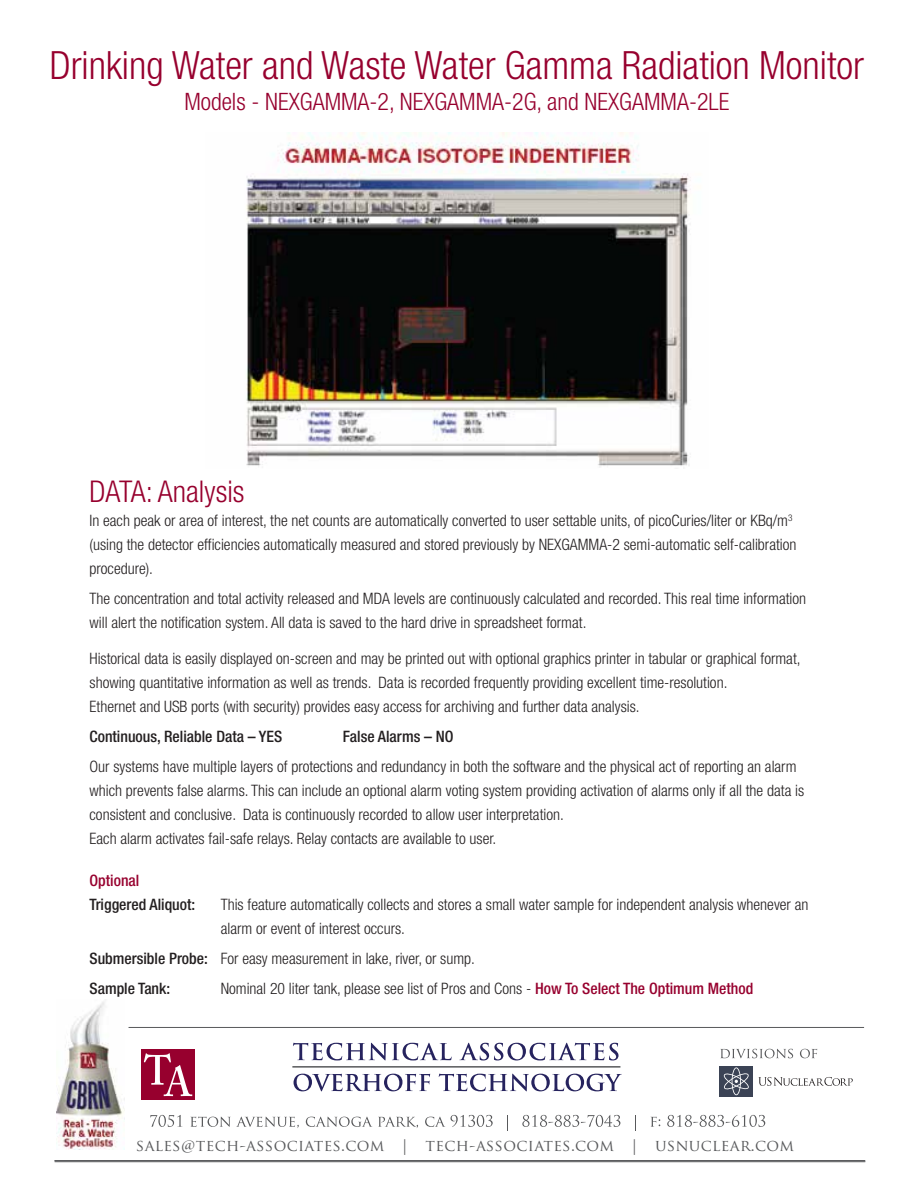
<style>
.page{position:relative;width:918px;height:1188px;background:#fff}
.page>*{position:absolute;margin:0;border:0;box-sizing:border-box;transform-origin:0 0}
.t1{font:300 condensed 39px "Helvetica Neue";color:#97002e}
.t2{font:300 condensed 30px "Helvetica Neue";color:#97002e}
.t3{font:300 condensed 24px "Helvetica Neue";color:#97002e}
.t4{font:300 condensed 15.75px/24px "Helvetica Neue";color:#231f20}
.t5{font:15.75px "Trajan Pro";letter-spacing:.02em;color:#58595b}
.t6{font:500 condensed 15.75px "Helvetica Neue";color:#231f20}
.t7{font:500 condensed 15.75px "Helvetica Neue";color:#97002e}
.s1{font-weight:500}
.s2{font-weight:500;color:#97002e}
</style>
<div class="page">
<hr style="left:54px;top:1160px;width:811px;height:1px;background:#58595b">
<hr style="left:55px;top:1161px;width:810px;height:1px;background:#58595b">
<img style="left:57px;top:1001px;width:67px;height:149px">
<svg style="left:293px;top:1043px;width:159px;height:17px"></svg>
<svg style="left:459px;top:1043px;width:160px;height:17px"></svg>
<svg style="left:294px;top:1074px;width:136px;height:17px"></svg>
<svg style="left:439px;top:1074px;width:183px;height:17px"></svg>
<hr style="left:292px;top:1066px;width:328px;height:2px;background:#58595b">
<svg style="left:150px;top:1115px;width:32px;height:12px"></svg>
<svg style="left:190px;top:1117px;width:109px;height:11px"></svg>
<svg style="left:306px;top:1117px;width:66px;height:10px"></svg>
<svg style="left:378px;top:1117px;width:40px;height:11px"></svg>
<svg style="left:425px;top:1117px;width:20px;height:10px"></svg>
<svg style="left:451px;top:1115px;width:42px;height:12px"></svg>
<svg style="left:507px;top:1115px;width:1px;height:16px"></svg>
<svg style="left:522px;top:1115px;width:98px;height:12px"></svg>
<svg style="left:635px;top:1115px;width:1px;height:16px"></svg>
<svg style="left:651px;top:1117px;width:9px;height:10px"></svg>
<svg style="left:667px;top:1115px;width:98px;height:12px"></svg>
<hr style="left:129px;top:1027px;width:735px;height:1px;background:#58595b">
<div style="left:141px;top:1049px;width:54px;height:51px;background:#97002e"></div>
<svg style="left:144px;top:1053px;width:48px;height:43px"></svg>
<svg style="left:720px;top:1049px;width:73px;height:9px"></svg>
<svg style="left:800px;top:1049px;width:17px;height:9px"></svg>
<svg style="left:758px;top:1077px;width:95px;height:9px"></svg>
<div style="left:720px;top:1066px;width:33px;height:31px;background:#3b4355"></div>
<svg style="left:723px;top:1067px;width:26px;height:28px"></svg>
<img style="left:246px;top:132px;width:445px;height:334px">
<h1 class="t1" style="left:50px;top:43px;width:816px">Drinking Water and Waste Water Gamma Radiation Monitor</h1>
<h3 class="t3" style="left:184px;top:88px;width:547px">Models - NEXGAMMA-2, NEXGAMMA-2G, and NEXGAMMA-2LE</h3>
<h2 class="t2" style="left:90px;top:474px;width:157px">DATA: Analysis</h2>
<p class="t4" style="left:90px;top:508px;width:708px">In each peak or area of interest, the net counts are automatically converted to user settable units, of picoCuries/liter or KBq/m<sup>3 </sup>(using the detector efficiencies automatically measured and stored previously by NEXGAMMA-2 semi-automatic self-calibration procedure).</p>
<p class="t4" style="left:90px;top:586px;width:718px">The concentration and total activity released and MDA levels are continuously calculated and recorded. This real time information will alert the notification system. All data is saved to the hard drive in spreadsheet format.</p>
<p class="t4" style="left:90px;top:646px;width:713px">Historical data is easily displayed on-screen and may be printed out with optional graphics printer in tabular or graphical format, showing quantitative information as well as trends. Data is recorded frequently providing excellent time-resolution.<br>Ethernet and USB ports (with security) provides easy access for archiving and further data analysis.</p>
<p class="t6" style="left:90px;top:727px;width:194px">Continuous, Reliable Data – YES</p>
<p class="t6" style="left:343px;top:727px;width:112px">False Alarms – NO</p>
<p class="t4" style="left:90px;top:754px;width:716px">Our systems have multiple layers of protections and redundancy in both the software and the physical act of reporting an alarm which prevents false alarms. This can include an optional alarm voting system providing activation of alarms only if all the data is consistent and conclusive. Data is continuously recorded to allow user interpretation.<br>Each alarm activates fail-safe relays. Relay contacts are available to user.</p>
<p class="t7" style="left:90px;top:871px;width:51px">Optional</p>
<p class="t6" style="left:90px;top:895px;width:107px">Triggered Aliquot:</p>
<p class="t4" style="left:221px;top:892px;width:589px">This feature automatically collects and stores a small water sample for independent analysis whenever an alarm or event of interest occurs.</p>
<p class="t4" style="left:90px;top:943px;width:387px;line-height:30px"><span class="s1">Submersible Probe:</span> For easy measurement in lake, river, or sump.<br><span class="s1">Sample Tank:</span></p>
<p class="t4" style="left:221px;top:976px;width:534px">Nominal 20 liter tank, please see list of Pros and Cons - <span class="s2">How To Select The Optimum Method</span></p>
<p class="t5" style="left:136px;top:1135px;width:659px">SALES@TECH-ASSOCIATES.COM | TECH-ASSOCIATES.COM | USNUCLEAR.COM</p>
</div>
